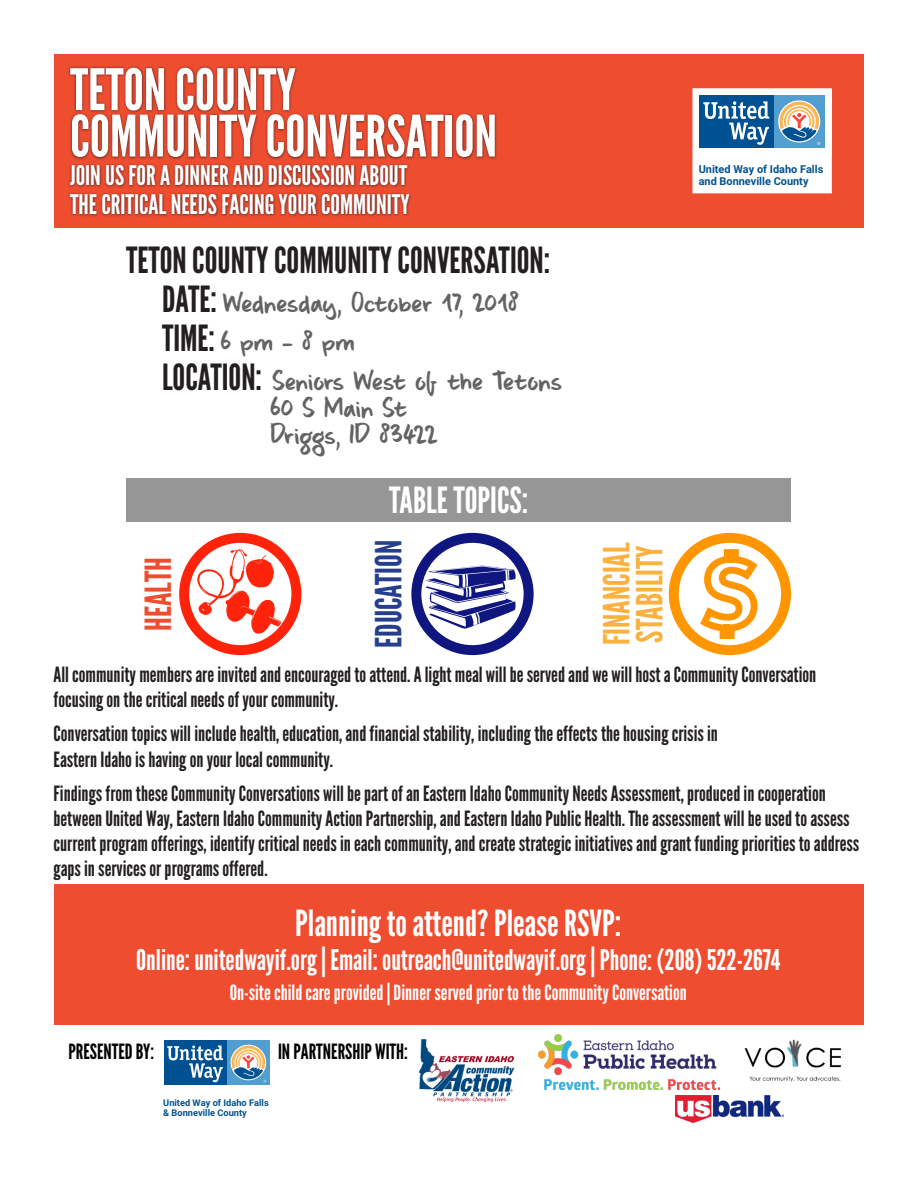
<style>
.page{position:relative;width:918px;height:1188px;background:#fff}
.page>*{position:absolute;margin:0;border:0;box-sizing:border-box;transform-origin:0 0}
.t1{font:57px/46.5px "League Gothic";color:#fff}
.t2{font:36px "League Gothic";color:#fff}
.t3{font:36px "League Gothic";color:#231f20}
.t4{font:36px "League Gothic";color:#fbb13d}
.t5{font:36px "League Gothic";color:#253f8e}
.t6{font:36px "League Gothic";color:#ef4d30}
.t7{font:30px "Carrot Juice";color:#636366}
.t8{font:28.5px "League Gothic";color:#fff}
.t9{font:27px/28.5px "League Gothic";color:#fff}
.t10{font:21px/25.2px "League Gothic";color:#231f20}
.t11{font:21px "League Gothic";color:#fff}
.t12{font:21px "League Gothic";color:#000}
.t13{font:700 10.95px/11.7px "Roboto";color:#005191}
.t14{font:700 9.3px/9.9px "Roboto";color:#005191}
.s1{font-family:"League Gothic";font-size:36px;color:#231f20}
</style>
<div class="page">
<div style="left:127px;top:478px;width:664px;height:43px;background:#969696"></div>
<div style="left:54px;top:54px;width:810px;height:174px;background:#ef4d30"></div>
<div style="left:68px;top:65px;width:430px;height:152px;background:#231f20;opacity:.75"></div>
<svg style="left:692px;top:88px;width:140px;height:106px;background:#b3c8d8"></svg>
<svg style="left:425px;top:566px;width:92px;height:64px"></svg>
<div style="left:410px;top:532px;width:125px;height:124px;border:12px solid #fff;border-radius:50%"></div>
<div style="left:411px;top:533px;width:123px;height:122px;border:10px solid #10167f;border-radius:50%"></div>
<div style="left:668px;top:532px;width:124px;height:124px;border:12px solid #fff;border-radius:50%"></div>
<div style="left:669px;top:533px;width:122px;height:122px;border:10px solid #ff9600;border-radius:50%"></div>
<svg style="left:696px;top:546px;width:66px;height:96px"></svg>
<div style="left:178px;top:532px;width:124px;height:124px;border:12px solid #fff;border-radius:50%"></div>
<div style="left:179px;top:533px;width:122px;height:122px;border:10px solid #fe230a;border-radius:50%"></div>
<svg style="left:196px;top:549px;width:86px;height:86px"></svg>
<div style="left:54px;top:884px;width:810px;height:141px;background:#ef4d30"></div>
<svg style="left:164px;top:1040px;width:106px;height:45px;background:#588aaf"></svg>
<img style="left:419px;top:1039px;width:96px;height:63px">
<img style="left:676px;top:1095px;width:107px;height:28px">
<img style="left:539px;top:1035px;width:181px;height:54px">
<img style="left:744px;top:1039px;width:98px;height:43px">
<p class="t1" style="left:70px;top:67px;width:428px">TETON COUNTY<br>COMMUNITY CONVERSATION</p>
<p class="t9" style="left:70px;top:161px;width:341px">JOIN US FOR A DINNER AND DISCUSSION ABOUT<br>THE CRITICAL NEEDS FACING YOUR COMMUNITY</p>
<p class="t13" style="left:699px;top:163px;width:126px">United Way of Idaho Falls and Bonneville County</p>
<p class="t3" style="left:126px;top:238px;width:426px">TETON COUNTY COMMUNITY CONVERSATION:</p>
<p class="t7" style="left:162px;top:284px;width:359px"><span class="s1">DATE:</span> Wednesday, October 17, 2018</p>
<p class="t7" style="left:162px;top:323px;width:194px"><span class="s1">TIME:</span> 6 pm - 8 pm</p>
<p class="t7" style="left:162px;top:362px;width:402px"><span class="s1">LOCATION:</span> Seniors West of the Tetons</p>
<p class="t7" style="left:270px;top:389px;width:139px">60 S Main St</p>
<p class="t7" style="left:270px;top:416px;width:170px">Driggs, ID 83422</p>
<p class="t6" style="left:137px;top:631px;width:75px;rotate:-90deg">HEALTH</p>
<p class="t2" style="left:389px;top:479px;width:141px">TABLE TOPICS:</p>
<p class="t5" style="left:367px;top:648px;width:109px;rotate:-90deg">EDUCATION</p>
<p class="t4" style="left:595px;top:645px;width:104px;rotate:-90deg">FINANCIAL</p>
<p class="t4" style="left:628px;top:643px;width:99px;rotate:-90deg">STABILITY</p>
<p class="t10" style="left:54px;top:662px;width:764px">All community members are invited and encouraged to attend. A light meal will be served and we will host a Community Conversation focusing on the critical needs of your community.</p>
<p class="t10" style="left:54px;top:722px;width:666px">Conversation topics will include health, education, and financial stability, including the effects the housing crisis in<br>Eastern Idaho is having on your local community.</p>
<p class="t10" style="left:54px;top:781px;width:807px">Findings from these Community Conversations will be part of an Eastern Idaho Community Needs Assessment, produced in cooperation between United Way, Eastern Idaho Community Action Partnership, and Eastern Idaho Public Health. The assessment will be used to assess current program offerings, identify critical needs in each community, and create strategic initiatives and grant funding priorities to address gaps in services or programs offered.</p>
<p class="t2" style="left:295px;top:902px;width:328px">Planning to attend? Please RSVP:</p>
<p class="t8" style="left:136px;top:943px;width:646px">Online: unitedwayif.org | Email: outreach@unitedwayif.org | Phone: (208) 522-2674</p>
<p class="t11" style="left:230px;top:980px;width:459px">On-site child care provided | Dinner served prior to the Community Conversation</p>
<p class="t12" style="left:68px;top:1039px;width:87px">PRESENTED BY:</p>
<p class="t12" style="left:278px;top:1039px;width:131px">IN PARTNERSHIP WITH:</p>
<p class="t14" style="left:163px;top:1097px;width:107px">United Way of Idaho Falls &amp; Bonneville County</p>
</div>
